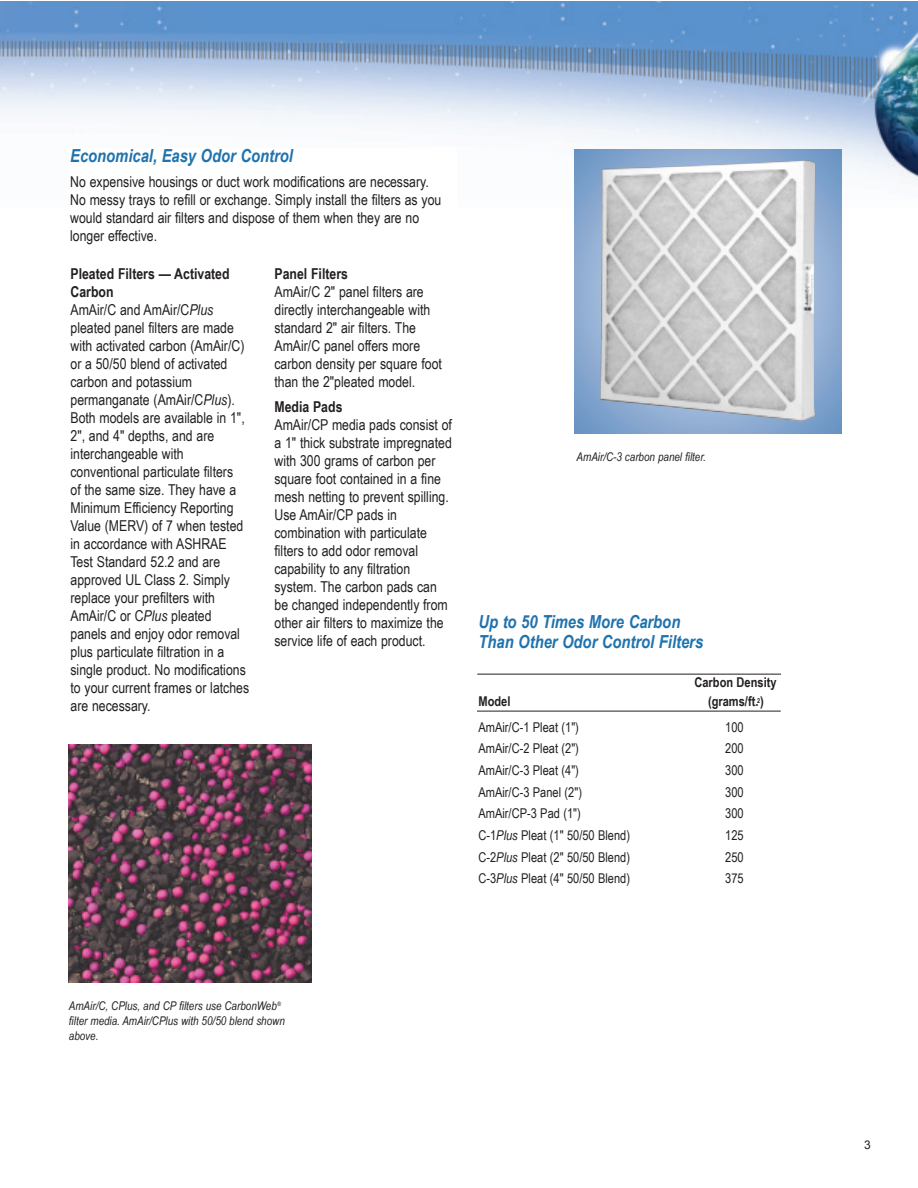
<style>
.page{position:relative;width:918px;height:1188px;background:#fff}
.page>*{position:absolute;margin:0;border:0;box-sizing:border-box;transform-origin:0 0}
.t1{font:italic 700 18px/19.5px "Arial Narrow";color:#2073ae}
.t2{font:15px/18px "Arial Narrow";color:#231f20}
.t3{font:700 15px "Arial Narrow";color:#231f20}
.t4{font:13.5px "Arial Narrow";color:#231f20}
.t5{font:700 13.5px "Arial Narrow";color:#231f20}
.t6{font:italic 12px/15px "Arial Narrow";color:#231f20}
.t7{font:12px "Arial";color:#231f20}
.s1{font-weight:700}
.s2{font-style:italic}
</style>
<div class="page">
<hr style="left:477px;top:711px;width:304px;height:1px;background:#231f20">
<img style="left:0;top:1px;width:918px;height:180px">
<div style="left:69px;top:148px;width:388px;height:102px;background:#fff"></div>
<img style="left:68px;top:745px;width:243px;height:238px">
<hr style="left:477px;top:674px;width:304px;height:1px;background:#231f20">
<svg style="left:574px;top:150px;width:268px;height:283px;background:#86a6ce"></svg>
<img style="left:600px;top:160px;width:215px;height:262px">
<p class="t1" style="left:70px;top:146px;width:224px">Economical, Easy Odor Control</p>
<p class="t2" style="left:70px;top:173px;width:373px">No expensive housings or duct work modifications are necessary.<br>No messy trays to refill or exchange. Simply install the filters as you would standard air filters and dispose of them when they are no longer effective.</p>
<p class="t2" style="left:70px;top:265px;width:180px"><span class="s1">Pleated Filters — Activated<br>Carbon<br></span>AmAir/C and AmAir/C<span class="s2">Plus </span>pleated panel filters are made with activated carbon (AmAir/C) or a 50/50 blend of activated carbon and potassium permanganate (AmAir/C<span class="s2">Plus</span>).<br>Both models are available in 1",<br>2", and 4" depths, and are interchangeable with conventional particulate filters<br>of the same size. They have a<br>Minimum Efficiency Reporting<br>Value (MERV) of 7 when tested in accordance with ASHRAE<br>Test Standard 52.2 and are approved UL Class 2. Simply replace your prefilters with<br>AmAir/C or C<span class="s2">Plus</span> pleated panels and enjoy odor removal plus particulate filtration in a single product. No modifications to your current frames or latches are necessary.</p>
<p class="t3" style="left:274px;top:265px;width:75px">Panel Filters</p>
<p class="t2" style="left:274px;top:283px;width:169px">AmAir/C 2" panel filters are directly interchangeable with standard 2" air filters. The<br>AmAir/C panel offers more carbon density per square foot than the 2"pleated model.</p>
<p class="t3" style="left:274px;top:398px;width:70px">Media Pads</p>
<p class="t2" style="left:274px;top:416px;width:179px">AmAir/CP media pads consist of a 1" thick substrate impregnated with 300 grams of carbon per square foot contained in a fine mesh netting to prevent spilling.<br>Use AmAir/CP pads in combination with particulate filters to add odor removal capability to any filtration system. The carbon pads can be changed independently from other air filters to maximize the service life of each product.</p>
<p class="t6" style="left:577px;top:449px;width:131px">AmAir/C-3 carbon panel filter.</p>
<p class="t1" style="left:478px;top:612px;width:226px">Up to 50 Times More Carbon<br>Than Other Odor Control Filters</p>
<p class="t5" style="left:694px;top:674px;width:84px">Carbon Density</p>
<p class="t5" style="left:478px;top:694px;width:33px">Model</p>
<p class="t5" style="left:708px;top:694px;width:57px">(grams/ft.<sup>2</sup>)</p>
<p class="t4" style="left:478px;top:719px;width:102px">AmAir/C-1 Pleat (1")</p>
<p class="t4" style="left:725px;top:719px;width:20px">100</p>
<p class="t4" style="left:478px;top:741px;width:102px">AmAir/C-2 Pleat (2")</p>
<p class="t4" style="left:725px;top:741px;width:20px">200</p>
<p class="t4" style="left:478px;top:762px;width:102px">AmAir/C-3 Pleat (4")</p>
<p class="t4" style="left:725px;top:762px;width:20px">300</p>
<p class="t4" style="left:478px;top:784px;width:105px">AmAir/C-3 Panel (2")</p>
<p class="t4" style="left:725px;top:784px;width:20px">300</p>
<p class="t4" style="left:478px;top:806px;width:104px">AmAir/CP-3 Pad (1")</p>
<p class="t4" style="left:725px;top:806px;width:20px">300</p>
<p class="t4" style="left:478px;top:827px;width:153px">C-1<span class="s2">Plus</span> Pleat (1" 50/50 Blend)</p>
<p class="t4" style="left:725px;top:827px;width:20px">125</p>
<p class="t4" style="left:478px;top:849px;width:153px">C-2<span class="s2">Plus</span> Pleat (2" 50/50 Blend)</p>
<p class="t4" style="left:725px;top:849px;width:20px">250</p>
<p class="t4" style="left:478px;top:871px;width:153px">C-3<span class="s2">Plus</span> Pleat (4" 50/50 Blend)</p>
<p class="t4" style="left:725px;top:871px;width:20px">375</p>
<p class="t6" style="left:69px;top:998px;width:217px">AmAir/C, CPlus, and CP filters use CarbonWeb<sup>® </sup>filter media. AmAir/CPlus with 50/50 blend shown above.</p>
<p class="t7" style="left:864px;top:1139px;width:8px">3</p>
</div>
